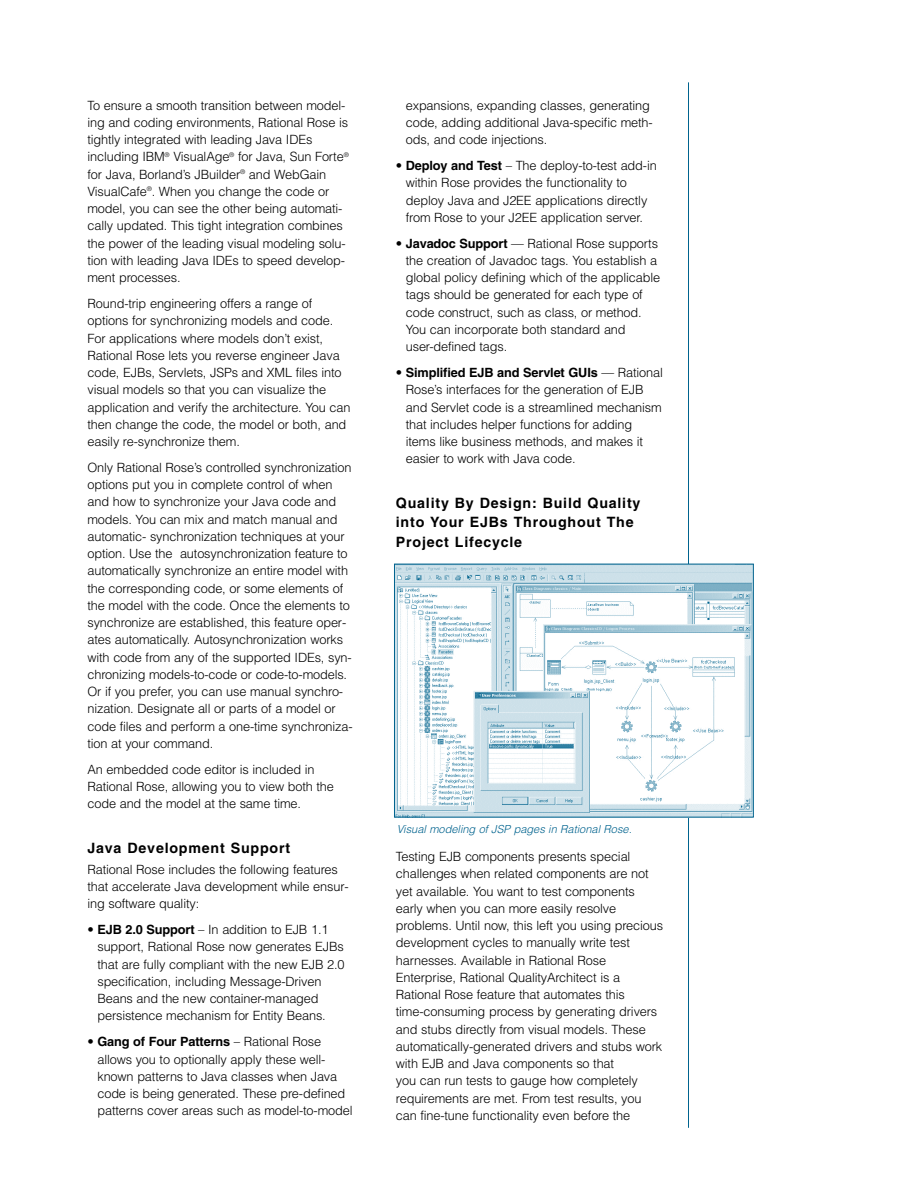
<style>
.page{position:relative;width:918px;height:1188px;background:#fff}
.page>*{position:absolute;margin:0;border:0;box-sizing:border-box;transform-origin:0 0}
.t1{font:700 14.25px/19.5px "Helvetica";letter-spacing:.055em;color:#000}
.t2{font:300 12.75px/17.2px "Helvetica";letter-spacing:-.01em;color:#000}
.t3{font:italic 300 11.1px "Helvetica";color:#00638e}
.s1{font-weight:700}
</style>
<div class="page">
<hr style="left:688px;top:82px;width:1px;height:1046px;background:#00638e">
<img style="left:396px;top:566px;width:356px;height:249px">
<div style="left:394px;top:564px;width:360px;height:253px;border:1px solid #00638e"></div>
<p class="t2" style="left:88px;top:98px;width:263px">To ensure a smooth transition between model&shy;ing and coding environments, Rational Rose is tightly integrated with leading Java IDEs including IBM<sup>®</sup> VisualAge<sup>®</sup> for Java, Sun Forte<sup>® </sup>for Java, Borland’s JBuilder<sup>®</sup> and WebGain VisualCafe<sup>®</sup>. When you change the code or model, you can see the other being automati&shy;cally updated. This tight integration combines the power of the leading visual modeling solu&shy;tion with leading Java IDEs to speed develop&shy;ment processes.</p>
<p class="t2" style="left:88px;top:296px;width:265px">Round-trip engineering offers a range of options for synchronizing models and code.<br>For applications where models don’t exist, Rational Rose lets you reverse engineer Java code, EJBs, Servlets, JSPs and XML files into visual models so that you can visualize the application and verify the architecture. You can then change the code, the model or both, and easily re-synchronize them.</p>
<p class="t2" style="left:88px;top:460px;width:267px">Only Rational Rose’s controlled synchronization options put you in complete control of when and how to synchronize your Java code and models. You can mix and match manual and automatic- synchronization techniques at your option. Use the autosynchronization feature to automatically synchronize an entire model with the corresponding code, or some elements of the model with the code. Once the elements to synchronize are established, this feature oper&shy;ates automatically. Autosynchronization works with code from any of the supported IDEs, syn&shy;chronizing models-to-code or code-to-models.<br>Or if you prefer, you can use manual synchro&shy;nization. Designate all or parts of a model or code files and perform a one-time synchroniza&shy;tion at your command.</p>
<p class="t2" style="left:88px;top:762px;width:248px">An embedded code editor is included in<br>Rational Rose, allowing you to view both the code and the model at the same time.</p>
<p class="t1" style="left:88px;top:839px;width:204px">Java Development Support</p>
<p class="t2" style="left:88px;top:862px;width:263px">Rational Rose includes the following features that accelerate Java development while ensur&shy;ing software quality:</p>
<p class="t2" style="left:97px;top:922px;width:249px;text-indent:-10px">• <span class="s1">EJB 2.0 Support</span> – In addition to EJB 1.1 support, Rational Rose now generates EJBs that are fully compliant with the new EJB 2.0 specification, including Message-Driven Beans and the new container-managed persistence mechanism for Entity Beans.</p>
<p class="t2" style="left:97px;top:1034px;width:257px;text-indent:-10px">• <span class="s1">Gang of Four Patterns</span> – Rational Rose allows you to optionally apply these well&shy;known patterns to Java classes when Java code is being generated. These pre-defined patterns cover areas such as model-to-model</p>
<p class="t2" style="left:406px;top:98px;width:248px">expansions, expanding classes, generating code, adding additional Java-specific meth&shy;ods, and code injections.</p>
<p class="t2" style="left:406px;top:158px;width:252px;text-indent:-10px">• <span class="s1">Deploy and Test</span> – The deploy-to-test add-in within Rose provides the functionality to deploy Java and J2EE applications directly from Rose to your J2EE application server.</p>
<p class="t2" style="left:406px;top:236px;width:256px;text-indent:-10px">• <span class="s1">Javadoc Support</span> — Rational Rose supports the creation of Javadoc tags. You establish a global policy defining which of the applicable tags should be generated for each type of code construct, such as class, or method.<br>You can incorporate both standard and user-defined tags.</p>
<p class="t2" style="left:406px;top:365px;width:259px;text-indent:-10px">• <span class="s1">Simplified EJB and Servlet GUIs</span> — Rational Rose’s interfaces for the generation of EJB and Servlet code is a streamlined mechanism that includes helper functions for adding items like business methods, and makes it easier to work with Java code.</p>
<p class="t1" style="left:396px;top:494px;width:246px">Quality By Design: Build Quality into Your EJBs Throughout The<br>Project Lifecycle</p>
<p class="t3" style="left:397px;top:825px;width:236px">Visual modeling of JSP pages in Rational Rose.</p>
<p class="t2" style="left:396px;top:849px;width:269px">Testing EJB components presents special challenges when related components are not yet available. You want to test components early when you can more easily resolve problems. Until now, this left you using precious development cycles to manually write test harnesses. Available in Rational Rose Enterprise, Rational QualityArchitect is a Rational Rose feature that automates this time-consuming process by generating drivers and stubs directly from visual models. These automatically-generated drivers and stubs work with EJB and Java components so that<br>you can run tests to gauge how completely requirements are met. From test results, you can fine-tune functionality even before the</p>
</div>
